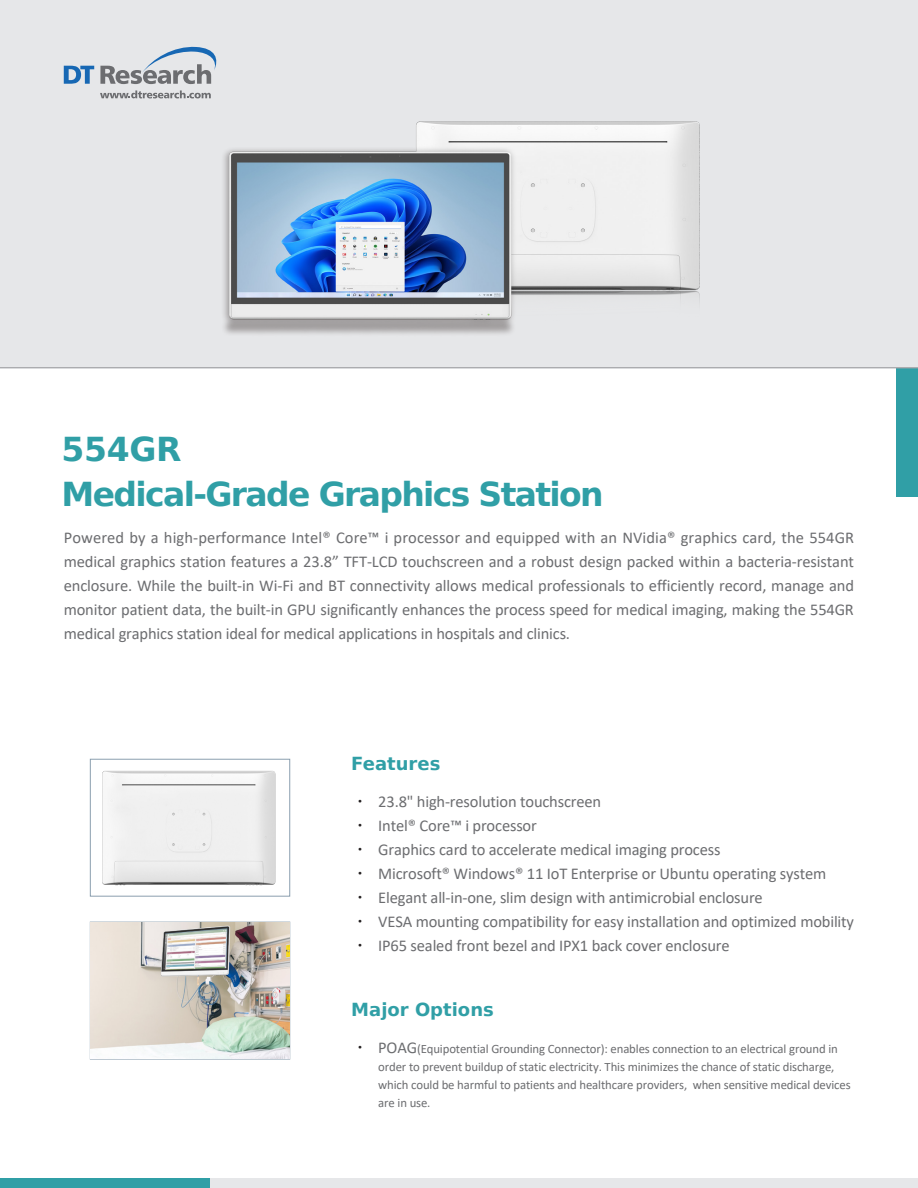
<style>
.page{position:relative;width:918px;height:1188px;background:#fff}
.page>*{position:absolute;margin:0;border:0;box-sizing:border-box;transform-origin:0 0}
.t1{font:700 33px "Bitstream Vera Sans";letter-spacing:-.05em;color:#309fa6}
.t2{font:700 18px "Bitstream Vera Sans";color:#309fa6}
.t3{font:16.5px/24px "Calibri";letter-spacing:-.01em;color:#6c6d70;text-align:justify}
.t4{font:12.75px/18px "Calibri";letter-spacing:-.01em;color:#6c6d70}
.s1{font-family:"Adobe Ming Std";font-weight:300;font-size:18px;color:#231f20}
.s2{font-size:16.5px}
</style>
<div class="page">
<div style="left:0;top:0;width:918px;height:368px;background:#e6e7e9"></div>
<div style="left:896px;top:368px;width:22px;height:129px;background:#309fa6"></div>
<svg style="left:64px;top:66px;width:30px;height:18px"></svg>
<svg style="left:100px;top:46px;width:117px;height:38px"></svg>
<svg style="left:100px;top:90px;width:111px;height:8px"></svg>
<div style="left:90px;top:759px;width:200px;height:137px;border:1px solid #8b9faf"></div>
<div style="left:0;top:1178px;width:210px;height:10px;background:#309fa6"></div>
<div style="left:210px;top:1178px;width:708px;height:10px;background:#e6e7e9"></div>
<hr style="left:0;top:367px;width:918px;height:1px;background:#a8a9ad">
<img style="left:102px;top:770px;width:174px;height:116px">
<img style="left:90px;top:922px;width:200px;height:137px">
<img style="left:217px;top:121px;width:494px;height:248px">
<p class="t1" style="left:62px;top:430px;width:122px">554GR</p>
<p class="t1" style="left:62px;top:475px;width:544px">Medical-Grade Graphics Station</p>
<p class="t3" style="left:64px;top:525px;width:792px">Powered by a high-performance Intel® Core™ i processor and equipped with an NVidia® graphics card, the 554GR medical graphics station features a 23.8” TFT-LCD touchscreen and a robust design packed within a bacteria-resistant enclosure. While the built-in Wi-Fi and BT connectivity allows medical professionals to efficiently record, manage and monitor patient data, the built-in GPU significantly enhances the process speed for medical imaging, making the 554GR medical graphics station ideal for medical applications in hospitals and clinics.</p>
<p class="t2" style="left:351px;top:753px;width:91px">Features</p>
<p class="t3" style="left:351px;top:789px;width:251px"><span class="s1">•</span> 23.8" high-resolution touchscreen</p>
<p class="t3" style="left:351px;top:813px;width:187px"><span class="s1">•</span> Intel® Core™ i processor</p>
<p class="t3" style="left:351px;top:837px;width:371px"><span class="s1">•</span> Graphics card to accelerate medical imaging process</p>
<p class="t3" style="left:351px;top:861px;width:477px"><span class="s1">•</span> Microsoft® Windows® 11 IoT Enterprise or Ubuntu operating system</p>
<p class="t3" style="left:351px;top:885px;width:413px"><span class="s1">•</span> Elegant all-in-one, slim design with antimicrobial enclosure</p>
<p class="t3" style="left:351px;top:909px;width:504px"><span class="s1">•</span> VESA mounting compatibility for easy installation and optimized mobility</p>
<p class="t3" style="left:351px;top:933px;width:380px"><span class="s1">•</span> IP65 sealed front bezel and IPX1 back cover enclosure</p>
<p class="t2" style="left:351px;top:999px;width:144px">Major Options</p>
<p class="t4" style="left:378px;top:1039px;width:474px;text-indent:-27px"><span class="s1">•</span> <span class="s2">POAG</span>(Equipotential Grounding Connector): enables connection to an electrical ground in order to prevent buildup of static electricity. This minimizes the chance of static discharge, which could be harmful to patients and healthcare providers, when sensitive medical devices are in use.</p>
</div>
